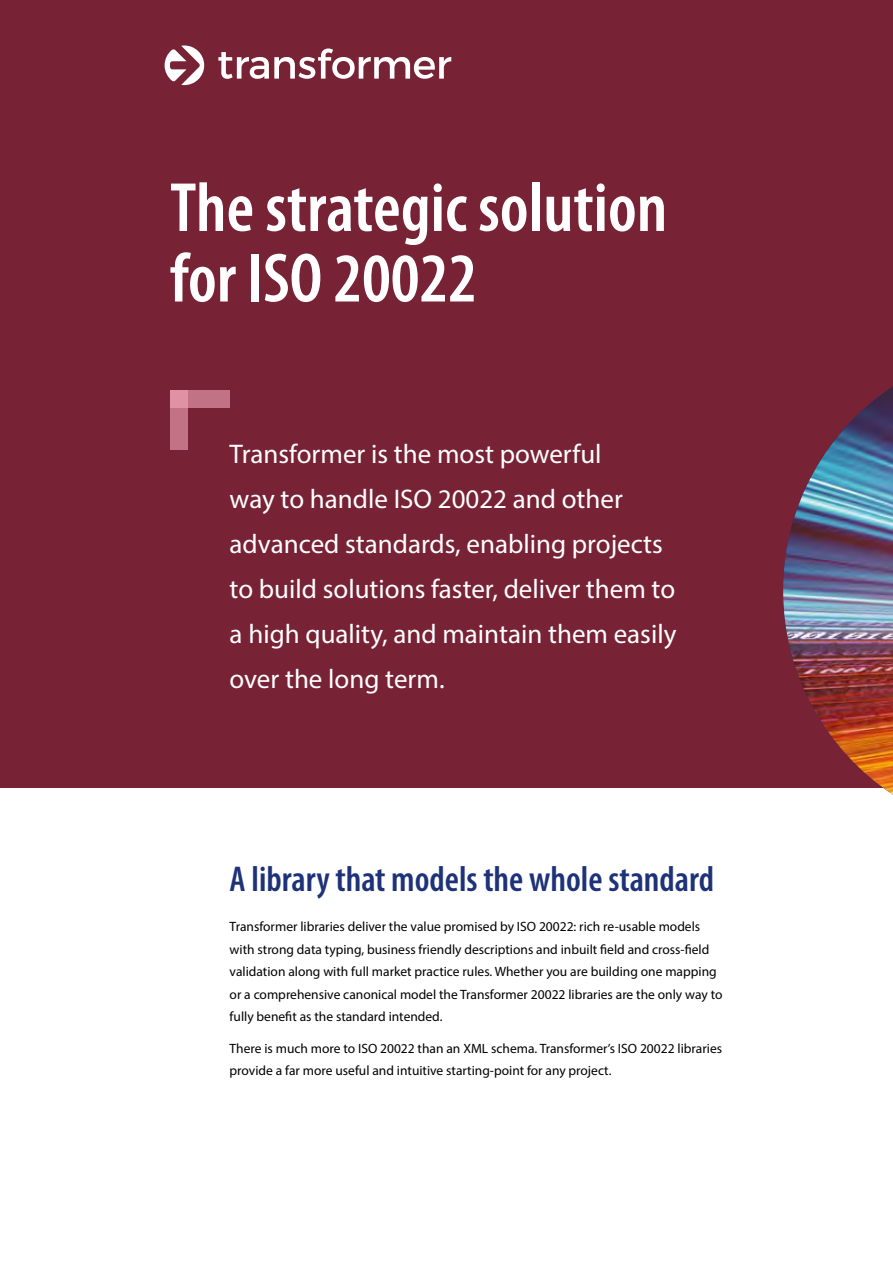
<style>
.page{position:relative;width:893px;height:1263px;background:#fff}
.page>*{position:absolute;margin:0;border:0;box-sizing:border-box;transform-origin:0 0}
.t1{font:600 condensed 70.35px/70.5px "Myriad Pro";color:#fff}
.t2{font:600 condensed 36px "Myriad Pro";color:#1d3278}
.t3{font:27px/45px "Myriad Pro";color:#fff}
.t4{font:13.5px/22.5px "Myriad Pro";color:#000}
</style>
<div class="page">
<div style="left:0;top:0;width:893px;height:787px;background:#782236"></div>
<div style="left:170px;top:391px;width:60px;height:17px;background:#c27285"></div>
<svg style="left:170px;top:391px;width:17px;height:59px"></svg>
<img style="left:783px;top:386px;width:110px;height:409px">
<svg style="left:218px;top:48px;width:233px;height:31px"></svg>
<svg style="left:165px;top:45px;width:39px;height:40px"></svg>
<h1 class="t1" style="left:170px;top:174px;width:499px">The strategic solution for ISO 20022</h1>
<h3 class="t3" style="left:230px;top:431px;width:448px">Transformer is the most powerful<br>way to handle ISO 20022 and other advanced standards, enabling projects to build solutions faster, deliver them to a high quality, and maintain them easily over the long term.</h3>
<h2 class="t2" style="left:230px;top:859px;width:486px">A library that models the whole standard</h2>
<p class="t4" style="left:230px;top:915px;width:494px">Transformer libraries deliver the value promised by ISO 20022: rich re-usable models with strong data typing, business friendly descriptions and inbuilt field and cross-field validation along with full market practice rules. Whether you are building one mapping or a comprehensive canonical model the Transformer 20022 libraries are the only way to fully benefit as the standard intended.</p>
<p class="t4" style="left:230px;top:1037px;width:494px">There is much more to ISO 20022 than an XML schema. Transformer’s ISO 20022 libraries provide a far more useful and intuitive starting-point for any project.</p>
</div>
